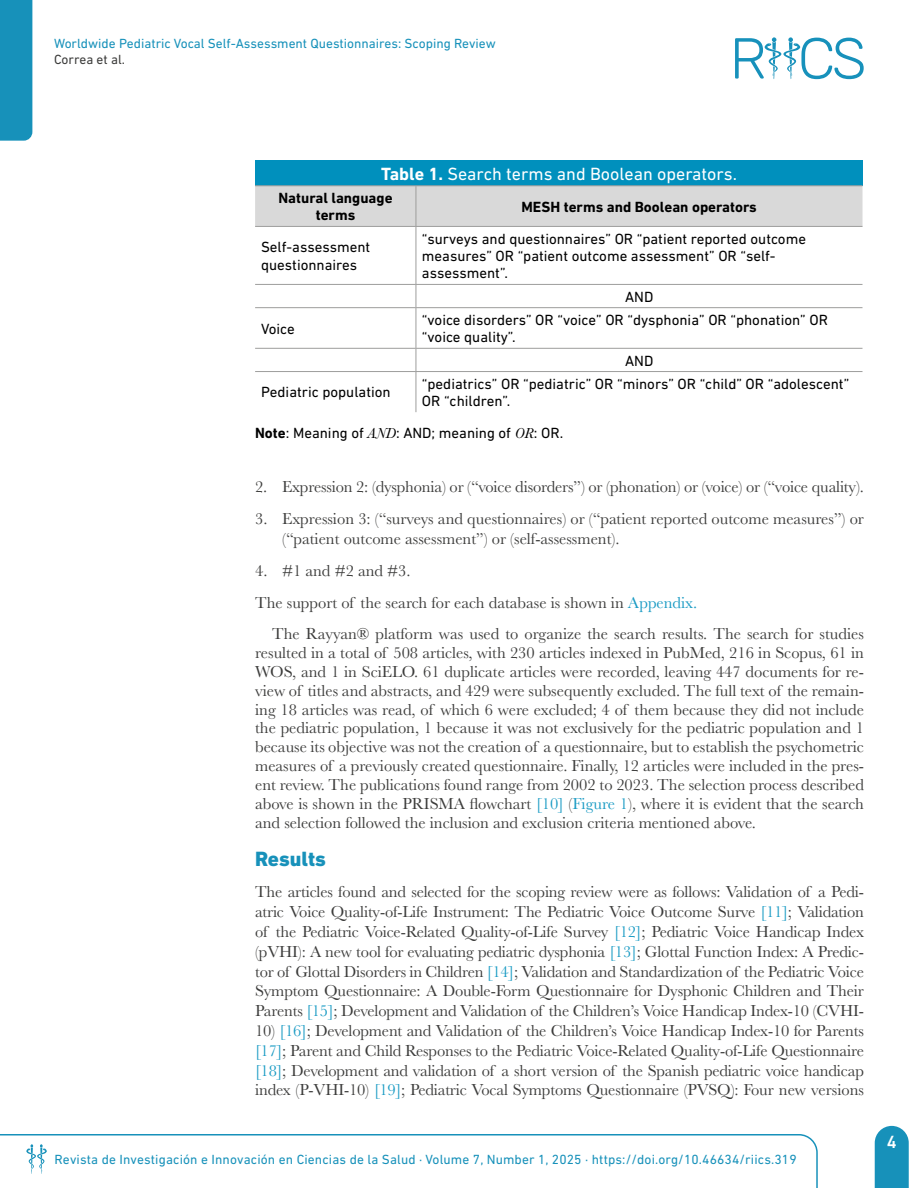
<style>
.page{position:relative;width:918px;height:1188px;background:#fff}
.page>*{position:absolute;margin:0;border:0;box-sizing:border-box;transform-origin:0 0}
.t1{font:800 21px "DIN Next LT Pro";color:#1791ba}
.t2{font:18px "DIN Next LT Pro";color:#fff}
.t3{font:500 18px "DIN Next LT Pro";color:#fff}
.t4{font:16.5px/19.8px "Baskerville";color:#3c3c3b;text-align:justify}
.t5{font:15px/17.4px "DIN Next LT Pro";color:#000}
.t6{font:700 15px/17.4px "DIN Next LT Pro";color:#000;text-align:center}
.t7{font:13.5px "DIN Next LT Pro";letter-spacing:.01em;color:#1791ba}
.t8{font:13.5px "DIN Next LT Pro";color:#3c3c3b}
.s1{font-weight:700}
.s2{font-family:"Baskerville";font-style:italic}
.s3{color:#1a9bc4}
</style>
<div class="page">
<svg style="left:875px;top:1126px;width:34px;height:62px;background:#2597be"></svg>
<div style="left:0;top:0;width:32px;height:141px;background:#1791ba"></div>
<svg style="left:735px;top:37px;width:129px;height:42px"></svg>
<svg style="left:0;top:1134px;width:818px;height:54px"></svg>
<div style="left:255px;top:160px;width:607px;height:26px;background:#0090bd"></div>
<div style="left:255px;top:186px;width:607px;height:40px;background:#d9d9d9"></div>
<hr style="left:255px;top:185px;width:161px;height:1px;background:#9d9d9c">
<hr style="left:416px;top:185px;width:447px;height:1px;background:#9d9d9c">
<hr style="left:416px;top:186px;width:1px;height:40px;background:#9d9d9c">
<hr style="left:255px;top:226px;width:161px;height:1px;background:#9d9d9c">
<hr style="left:416px;top:226px;width:447px;height:1px;background:#9d9d9c">
<hr style="left:416px;top:227px;width:1px;height:57px;background:#9d9d9c">
<hr style="left:255px;top:284px;width:161px;height:1px;background:#9d9d9c">
<hr style="left:416px;top:284px;width:447px;height:1px;background:#9d9d9c">
<svg style="left:416px;top:285px;width:1px;height:22px"></svg>
<hr style="left:255px;top:307px;width:161px;height:1px;background:#9d9d9c">
<hr style="left:416px;top:307px;width:447px;height:1px;background:#9d9d9c">
<hr style="left:416px;top:308px;width:1px;height:40px;background:#9d9d9c">
<hr style="left:255px;top:348px;width:161px;height:1px;background:#9d9d9c">
<hr style="left:416px;top:348px;width:447px;height:1px;background:#9d9d9c">
<svg style="left:416px;top:349px;width:1px;height:22px"></svg>
<hr style="left:255px;top:371px;width:161px;height:1px;background:#9d9d9c">
<hr style="left:416px;top:371px;width:447px;height:1px;background:#9d9d9c">
<hr style="left:416px;top:372px;width:1px;height:40px;background:#9d9d9c">
<p class="t7" style="left:54px;top:35px;width:443px">Worldwide Pediatric Vocal Self-Assessment Questionnaires: Scoping Review</p>
<p class="t8" style="left:54px;top:51px;width:73px">Correa et al.</p>
<p class="t2" style="left:381px;top:163px;width:357px"><span class="s1">Table 1.</span> Search terms and Boolean operators.</p>
<p class="t6" style="left:278px;top:189px;width:116px">Natural language terms</p>
<p class="t6" style="left:522px;top:198px;width:237px">MESH terms and Boolean operators</p>
<p class="t5" style="left:261px;top:238px;width:111px">Self-assessment questionnaires</p>
<p class="t5" style="left:422px;top:230px;width:386px">“surveys and questionnaires” OR “patient reported outcome measures” OR “patient outcome assessment” OR “self&shy;assessment”.</p>
<p class="t5" style="left:625px;top:288px;width:30px">AND</p>
<p class="t5" style="left:261px;top:320px;width:35px">Voice</p>
<p class="t5" style="left:422px;top:311px;width:408px">“voice disorders” OR “voice” OR “dysphonia” OR “phonation” OR “voice quality”.</p>
<p class="t5" style="left:625px;top:352px;width:30px">AND</p>
<p class="t5" style="left:261px;top:383px;width:131px">Pediatric population</p>
<p class="t5" style="left:422px;top:375px;width:429px">“pediatrics” OR “pediatric” OR “minors” OR “child” OR “adolescent”<br>OR “children”.</p>
<p class="t5" style="left:255px;top:424px;width:310px"><span class="s1">Note</span>: Meaning of <span class="s2">AND</span>: AND; meaning of <span class="s2">OR</span>: OR.</p>
<p class="t4" style="left:255px;top:477px;width:610px">2. Expression 2: (dysphonia) or (“voice disorders”) or (phonation) or (voice) or (“voice quality).</p>
<p class="t4" style="left:282px;top:509px;width:583px;text-indent:-27px">3. Expression 3: (“surveys and questionnaires) or (“patient reported outcome measures”) or (“patient outcome assessment”) or (self-assessment).</p>
<p class="t4" style="left:255px;top:561px;width:157px">4. #1 and #2 and #3.</p>
<p class="t4" style="left:255px;top:593px;width:444px">The support of the search for each database is shown in <span class="s3">Appendix.</span></p>
<p class="t4" style="left:272px;top:624px;width:593px">The Rayyan® platform was used to organize the search results. The search for studies</p>
<p class="t4" style="left:255px;top:643px;width:610px;line-height:18.9px">resulted in a total of 508 articles, with 230 articles indexed in PubMed, 216 in Scopus, 61 in WOS, and 1 in SciELO. 61 duplicate articles were recorded, leaving 447 documents for re&shy;view of titles and abstracts, and 429 were subsequently excluded. The full text of the remain&shy;ing 18 articles was read, of which 6 were excluded; 4 of them because they did not include the pediatric population, 1 because it was not exclusively for the pediatric population and 1 because its objective was not the creation of a questionnaire, but to establish the psychometric measures of a previously created questionnaire. Finally, 12 articles were included in the pres&shy;ent review. The publications found range from 2002 to 2023. The selection process described above is shown in the PRISMA flowchart <span class="s3">[10]</span> (<span class="s3">Figure 1</span>), where it is evident that the search and selection followed the inclusion and exclusion criteria mentioned above.</p>
<p class="t1" style="left:255px;top:846px;width:72px">Results</p>
<p class="t4" style="left:255px;top:882px;width:610px">The articles found and selected for the scoping review were as follows: Validation of a Pedi&shy;atric Voice Quality-of-Life Instrument: The Pediatric Voice Outcome Surve <span class="s3">[11]</span>; Validation of the Pediatric Voice-Related Quality-of-Life Survey <span class="s3">[12]</span>; Pediatric Voice Handicap Index (pVHI): A new tool for evaluating pediatric dysphonia <span class="s3">[13]</span>; Glottal Function Index: A Predic&shy;tor of Glottal Disorders in Children <span class="s3">[14]</span>; Validation and Standardization of the Pediatric Voice Symptom Questionnaire: A Double-Form Questionnaire for Dysphonic Children and Their Parents <span class="s3">[15]</span>; Development and Validation of the Children’s Voice Handicap Index-10 (CVHI-</p>
<p class="t4" style="left:255px;top:1021px;width:610px">10) <span class="s3">[16]</span>; Development and Validation of the Children’s Voice Handicap Index-10 for Parents <span class="s3">[17]</span>; Parent and Child Responses to the Pediatric Voice-Related Quality-of-Life Questionnaire <span class="s3">[18]</span>; Development and validation of a short version of the Spanish pediatric voice handicap index (P-VHI-10) <span class="s3">[19]</span>; Pediatric Vocal Symptoms Questionnaire (PVSQ): Four new versions</p>
<p class="t7" style="left:55px;top:1152px;width:744px">Revista de Investigación e Innovación en Ciencias de la Salud · Volume 7, Number 1, 2025 · https://doi.org/10.46634/riics.319</p>
<p class="t3" style="left:887px;top:1131px;width:11px">4</p>
</div>
